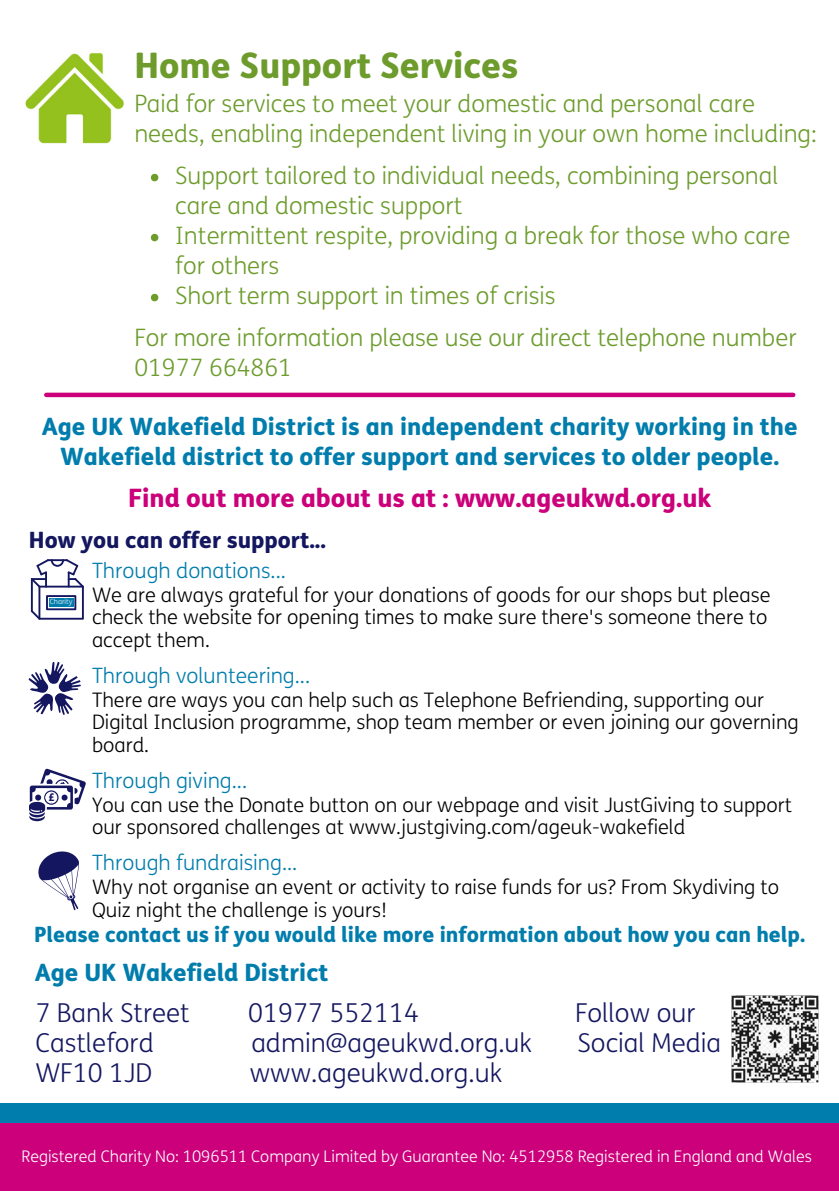
<style>
.page{position:relative;width:839px;height:1191px;background:#fff}
.page>*{position:absolute;margin:0;border:0;box-sizing:border-box;transform-origin:0 0}
.t1{font:800 35.2px "FS Me";color:#6d9c2d}
.t2{font:300 26px "FS Me";color:#141760}
.t3{font:800 25.4px "FS Me";color:#cb007a}
.t4{font:300 24px/30px "FS Me";color:#6d9c2d}
.t5{font:800 24px/30px "FS Me";color:#007dad;text-align:center}
.t6{font:800 22.6px "FS Me";color:#141760}
.t7{font:300 21.2px "FS Me";color:#007dad}
.t8{font:800 21.2px "FS Me";color:#007dad}
.t9{font:300 20px/22.4px "FS Me";color:#000}
.t10{font:300 16px "FS Me";color:#fff}
.t11{font:800 10.6px "FS Me";color:#141760}
.t12{font:300 7.2px "FS Me";color:#fff}
</style>
<div class="page">
<div style="left:0;top:1103px;width:838px;height:88px;background:#007dad"></div>
<div style="left:0;top:1123px;width:838px;height:68px;background:#cb007a"></div>
<img style="left:25px;top:52px;width:99px;height:92px">
<hr style="left:46px;top:393px;width:747px;height:4px;background:#cb007a">
<svg style="left:31px;top:559px;width:53px;height:61px"></svg>
<div style="left:49px;top:598px;width:24px;height:9px;background:#007dad"></div>
<svg style="left:29px;top:768px;width:57px;height:53px"></svg>
<div style="left:45px;top:792px;width:10px;height:10px;background:#fff;border-radius:50%"></div>
<svg style="left:38px;top:851px;width:41px;height:59px"></svg>
<svg style="left:28px;top:662px;width:53px;height:53px"></svg>
<img style="left:731px;top:995px;width:87px;height:87px">
<svg style="left:151px;top:174px;width:7px;height:7px"></svg>
<svg style="left:151px;top:234px;width:7px;height:7px"></svg>
<svg style="left:151px;top:294px;width:7px;height:7px"></svg>
<h3 class="t1" style="left:134px;top:43px;width:385px">Home Support Services</h3>
<h3 class="t4" style="left:134px;top:90px;width:684px">Paid for services to meet your domestic and personal care needs, enabling independent living in your own home including:</h3>
<h1 class="t4" style="left:175px;top:162px;width:604px">Support tailored to individual needs, combining personal care and domestic support</h1>
<h2 class="t4" style="left:175px;top:222px;width:616px">Intermittent respite, providing a break for those who care for others</h2>
<p class="t4" style="left:175px;top:282px;width:382px">Short term support in times of crisis</p>
<p class="t4" style="left:134px;top:324px;width:663px">For more information please use our direct telephone number<br>01977 664861</p>
<h2 class="t5" style="left:42px;top:412px;width:757px">Age UK Wakefield District is an independent charity working in the<br>Wakefield district to offer support and services to older people.</h2>
<p class="t3" style="left:128px;top:482px;width:584px">Find out more about us at : www.ageukwd.org.uk</p>
<p class="t6" style="left:29px;top:525px;width:299px">How you can offer support...</p>
<p class="t12" style="left:50px;top:598px;width:24px">Charity</p>
<h1 class="t11" style="left:48px;top:790px;width:8px">£</h1>
<p class="t7" style="left:92px;top:558px;width:195px">Through donations...</p>
<p class="t9" style="left:92px;top:584px;width:680px">We are always grateful for your donations of goods for our shops but please check the website for opening times to make sure there's someone there to accept them.</p>
<p class="t7" style="left:92px;top:663px;width:219px">Through volunteering...</p>
<p class="t9" style="left:92px;top:689px;width:708px">There are ways you can help such as Telephone Befriending, supporting our<br>Digital Inclusion programme, shop team member or even joining our governing board.</p>
<h4 class="t7" style="left:92px;top:768px;width:156px">Through giving...</h4>
<h4 class="t9" style="left:92px;top:794px;width:701px">You can use the Donate button on our webpage and visit JustGiving to support our sponsored challenges at www.justgiving.com/ageuk-wakefield</h4>
<h4 class="t7" style="left:92px;top:851px;width:207px">Through fundraising...</h4>
<h4 class="t9" style="left:92px;top:877px;width:688px">Why not organise an event or activity to raise funds for us? From Skydiving to<br>Quiz night the challenge is yours!</h4>
<p class="t8" style="left:34px;top:921px;width:772px">Please contact us if you would like more information about how you can help.</p>
<h2 class="t5" style="left:35px;top:958px;width:295px">Age UK Wakefield District</h2>
<h1 class="t2" style="left:35px;top:998px;width:156px">7 Bank Street</h1>
<h1 class="t2" style="left:248px;top:998px;width:172px">01977 552114</h1>
<h1 class="t2" style="left:575px;top:998px;width:122px">Follow our</h1>
<h1 class="t2" style="left:35px;top:1028px;width:120px">Castleford</h1>
<h1 class="t2" style="left:251px;top:1028px;width:282px">admin@ageukwd.org.uk</h1>
<h1 class="t2" style="left:577px;top:1028px;width:145px">Social Media</h1>
<h1 class="t2" style="left:35px;top:1058px;width:118px">WF10 1JD</h1>
<h1 class="t2" style="left:250px;top:1058px;width:254px">www.ageukwd.org.uk</h1>
<h4 class="t10" style="left:21px;top:1148px;width:792px">Registered Charity No: 1096511 Company Limited by Guarantee No: 4512958 Registered in England and Wales</h4>
</div>
